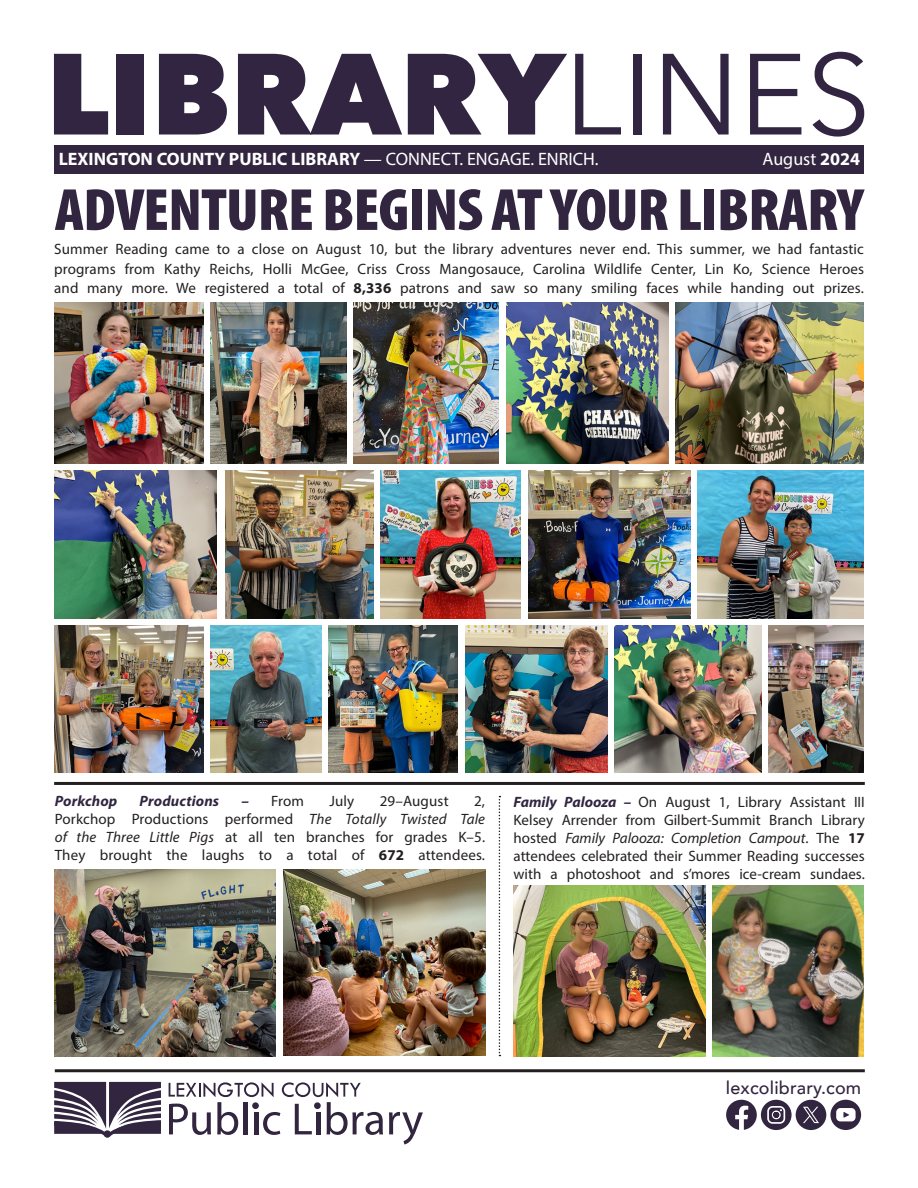
<style>
.page{position:relative;width:918px;height:1188px;background:#fff}
.page>*{position:absolute;margin:0;border:0;box-sizing:border-box;transform-origin:0 0}
.t1{font:800 114px "Avenir Next";color:#322541}
.t2{font:900 condensed 60px "Myriad Pro";letter-spacing:-.015em;color:#322540;scale:1.05 1}
.t3{font:700 18px "Myriad Pro";color:#fff}
.t4{font:500 18px "Avenir";letter-spacing:.01em;color:#322540}
.t5{font:18px "Myriad Pro";color:#fff}
.t6{font:15px/18px "Myriad Pro";letter-spacing:.01em;color:#231f20;text-align:justify}
.t7{font:italic 700 15px "Myriad Pro";letter-spacing:.01em;color:#322540}
.s1{font-weight:400}
.s2{font-weight:700}
.s3{font-weight:700;font-style:italic;color:#322540}
.s4{font-style:italic}
</style>
<div class="page">
<hr style="left:55px;top:1069px;width:810px;height:3px;background:#231f20">
<div style="left:54px;top:146px;width:810px;height:28px;background:#322540"></div>
<svg style="left:499px;top:796px;width:1px;height:260px"></svg>
<svg style="left:726px;top:1100px;width:135px;height:30px"></svg>
<hr style="left:54px;top:782px;width:811px;height:3px;background:#231f20">
<svg style="left:54px;top:1082px;width:107px;height:56px"></svg>
<svg style="left:169px;top:1082px;width:214px;height:53px"></svg>
<svg style="left:389px;top:1112px;width:34px;height:32px"></svg>
<img style="left:225px;top:471px;width:149px;height:147px">
<img style="left:465px;top:625px;width:142px;height:147px">
<img style="left:615px;top:625px;width:146px;height:147px">
<img style="left:506px;top:303px;width:163px;height:161px">
<img style="left:55px;top:471px;width:162px;height:147px">
<img style="left:676px;top:303px;width:188px;height:161px">
<img style="left:769px;top:625px;width:95px;height:147px">
<img style="left:55px;top:303px;width:148px;height:161px">
<img style="left:713px;top:886px;width:151px;height:170px">
<img style="left:329px;top:625px;width:129px;height:147px">
<img style="left:211px;top:303px;width:135px;height:161px">
<img style="left:354px;top:303px;width:145px;height:161px">
<img style="left:54px;top:625px;width:149px;height:147px">
<img style="left:211px;top:625px;width:110px;height:147px">
<img style="left:697px;top:471px;width:167px;height:147px">
<img style="left:381px;top:471px;width:140px;height:147px">
<img style="left:528px;top:471px;width:162px;height:147px">
<img style="left:54px;top:870px;width:222px;height:186px">
<img style="left:283px;top:870px;width:202px;height:185px">
<img style="left:514px;top:886px;width:191px;height:170px">
<p class="t1" style="left:46px;top:24px;width:826px">LIBRARY<span class="s1">LINES</span></p>
<p class="t3" style="left:59px;top:147px;width:541px">LEXINGTON COUNTY PUBLIC LIBRARY <span class="s1">— CONNECT. ENGAGE. ENRICH.</span></p>
<p class="t5" style="left:763px;top:148px;width:99px">August <span class="s2">2024</span></p>
<p class="t2" style="left:55px;top:171px;width:772px">ADVENTURE BEGINS AT YOUR LIBRARY</p>
<p class="t6" style="left:54px;top:239px;width:811px;line-height:19.5px">Summer Reading came to a close on August 10, but the library adventures never end. This summer, we had fantastic programs from Kathy Reichs, Holli McGee, Criss Cross Mangosauce, Carolina Wildlife Center, Lin Ko, Science Heroes and many more. We registered a total of <span class="s2">8,336</span> patrons and saw so many smiling faces while handing out prizes.</p>
<p class="t7" style="left:55px;top:791px;width:64px">Porkchop</p>
<p class="t7" style="left:140px;top:791px;width:81px">Productions</p>
<p class="t6" style="left:241px;top:791px;width:64px"><span class="s3">–</span> From</p>
<p class="t6" style="left:329px;top:791px;width:26px">July</p>
<p class="t6" style="left:380px;top:791px;width:70px">29–August</p>
<p class="t6" style="left:55px;top:791px;width:432px;text-indent:419px">2, Porkchop Productions performed <span class="s4">The Totally Twisted Tale of the Three Little Pigs</span> at all ten branches for grades K–5.<br>They brought the laughs to a total of <span class="s2">672</span> attendees.</p>
<p class="t6" style="left:514px;top:793px;width:353px"><span class="s3">Family Palooza –</span> On August 1, Library Assistant III Kelsey Arrender from Gilbert-Summit Branch Library hosted <span class="s4">Family Palooza: Completion Campout</span>. The <span class="s2">17 </span>attendees celebrated their Summer Reading successes with a photoshoot and s’mores ice-cream sundaes.</p>
<p class="t4" style="left:726px;top:1072px;width:137px">lexcolibrary.com</p>
</div>
